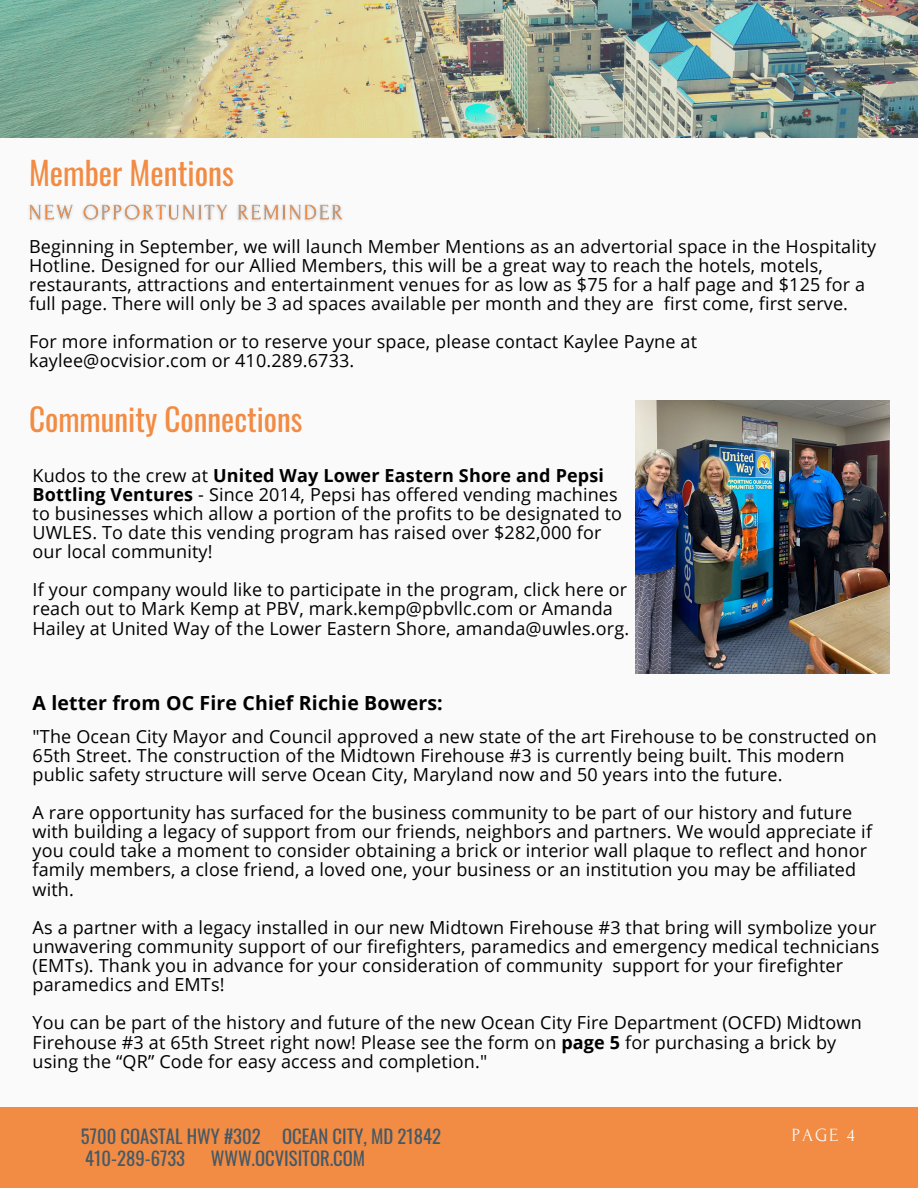
<style>
.page{position:relative;width:918px;height:1188px;background:#fafafa}
.page>*{position:absolute;margin:0;border:0;box-sizing:border-box;transform-origin:0 0}
.t1{font:31.65px "Oswald";color:#f28b43}
.t2{font:31.2px "Oswald";color:#f28b43}
.t3{font:700 19.5px "Open Sans";letter-spacing:.01em;color:#000}
.t4{font:18.6px/22.2px "Oswald";color:#435967}
.t5{font:18.6px "Forum";color:#fafafa}
.t6{font:18px/19.2px "Open Sans";letter-spacing:.01em;color:#000}
.s1{font-weight:700}
</style>
<div class="page">
<div style="left:0;top:1107px;width:918px;height:81px;background:#f28b43"></div>
<img style="left:0;top:0;width:918px;height:137px">
<img style="left:635px;top:401px;width:254px;height:273px">
<img style="left:29px;top:204px;width:314px;height:17px">
<p class="t1" style="left:29px;top:148px;width:206px">Member Mentions</p>
<p class="t6" style="left:29px;top:236px;width:849px">Beginning in September, we will launch Member Mentions as an advertorial space in the Hospitality Hotline. Designed for our Allied Members, this will be a great way to reach the hotels, motels, restaurants, attractions and entertainment venues for as low as $75 for a half page and $125 for a full page. There will only be 3 ad spaces available per month and they are first come, first serve.</p>
<p class="t6" style="left:29px;top:332px;width:670px">For more information or to reserve your space, please contact Kaylee Payne at kaylee@ocvisior.com or 410.289.6733.</p>
<p class="t2" style="left:29px;top:395px;width:275px">Community Connections</p>
<p class="t6" style="left:33px;top:465px;width:591px">Kudos to the crew at <span class="s1">United Way Lower Eastern Shore and Pepsi Bottling Ventures</span> - Since 2014, Pepsi has offered vending machines to businesses which allow a portion of the profits to be designated to UWLES. To date this vending program has raised over $282,000 for our local community!</p>
<p class="t6" style="left:33px;top:580px;width:598px">If your company would like to participate in the program, click here or reach out to Mark Kemp at PBV, mark.kemp@pbvllc.com or Amanda<br>Hailey at United Way of the Lower Eastern Shore, amanda@uwles.org.</p>
<p class="t3" style="left:33px;top:689px;width:412px">A letter from OC Fire Chief Richie Bowers:</p>
<p class="t6" style="left:33px;top:726px;width:846px">"The Ocean City Mayor and Council approved a new state of the art Firehouse to be constructed on<br>65th Street. The construction of the Midtown Firehouse #3 is currently being built. This modern public safety structure will serve Ocean City, Maryland now and 50 years into the future.</p>
<p class="t6" style="left:33px;top:803px;width:841px">A rare opportunity has surfaced for the business community to be part of our history and future with building a legacy of support from our friends, neighbors and partners. We would appreciate if you could take a moment to consider obtaining a brick or interior wall plaque to reflect and honor family members, a close friend, a loved one, your business or an institution you may be affiliated with.</p>
<p class="t6" style="left:33px;top:917px;width:848px">As a partner with a legacy installed in our new Midtown Firehouse #3 that bring will symbolize your unwavering community support of our firefighters, paramedics and emergency medical technicians (EMTs). Thank you in advance for your consideration of community support for your firefighter paramedics and EMTs!</p>
<p class="t6" style="left:33px;top:1013px;width:831px">You can be part of the history and future of the new Ocean City Fire Department (OCFD) Midtown<br>Firehouse #3 at 65th Street right now! Please see the form on <span class="s1">page 5</span> for purchasing a brick by using the “QR” Code for easy access and completion."</p>
<p class="t4" style="left:81px;top:1124px;width:362px">5700 COASTAL HWY #302 OCEAN CITY, MD 21842<br>410-289-6733</p>
<p class="t4" style="left:211px;top:1147px;width:156px">WWW.OCVISITOR.COM</p>
<p class="t5" style="left:792px;top:1125px;width:64px">PAGE 4</p>
</div>
